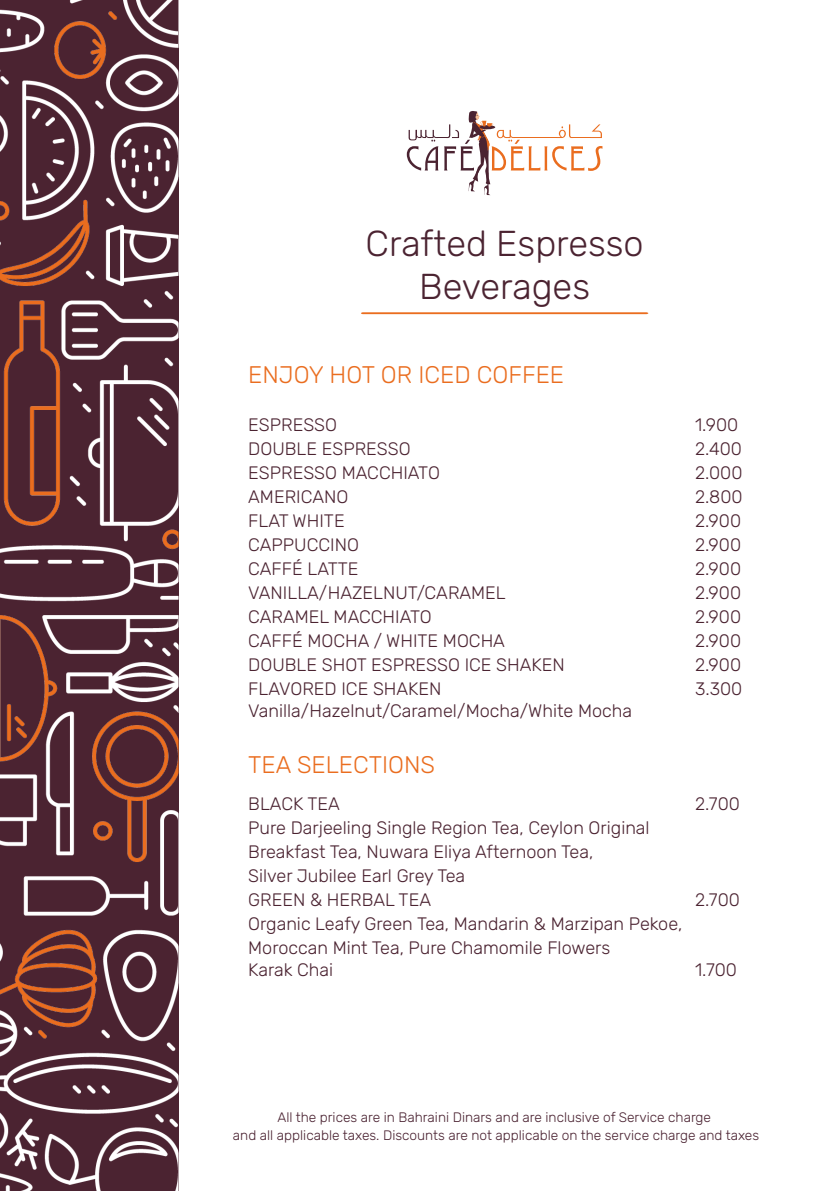
<style>
.page{position:relative;width:840px;height:1191px;background:#fff}
.page>*{position:absolute;margin:0;border:0;box-sizing:border-box;transform-origin:0 0}
.t1{font:300 36px/43.2px "Rubik";color:#4b2331;text-align:center}
.t2{font:300 24px "Rubik";color:#ea6d1f}
.t3{font:300 18px/24px "Rubik";color:#4b2331}
.t4{font:300 13.8px/17.6px "Rubik";color:#4a2231;text-align:center}
</style>
<div class="page">
<img style="left:0;top:0;width:178px;height:1191px">
<svg style="left:361px;top:312px;width:287px;height:2px"></svg>
<svg style="left:406px;top:111px;width:196px;height:84px"></svg>
<h1 class="t1" style="left:365px;top:224px;width:279px">Crafted Espresso<br>Beverages</h1>
<h2 class="t2" style="left:248px;top:358px;width:317px">ENJOY HOT OR ICED COFFEE</h2>
<p class="t3" style="left:248px;top:414px;width:90px">ESPRESSO</p>
<p class="t3" style="left:694px;top:414px;width:45px">1.900</p>
<p class="t3" style="left:248px;top:438px;width:164px">DOUBLE ESPRESSO</p>
<p class="t3" style="left:694px;top:438px;width:48px">2.400</p>
<p class="t3" style="left:248px;top:462px;width:193px">ESPRESSO MACCHIATO</p>
<p class="t3" style="left:694px;top:462px;width:49px">2.000</p>
<p class="t3" style="left:248px;top:486px;width:101px">AMERICANO</p>
<p class="t3" style="left:694px;top:486px;width:49px">2.800</p>
<p class="t3" style="left:248px;top:510px;width:98px">FLAT WHITE</p>
<p class="t3" style="left:694px;top:510px;width:48px">2.900</p>
<p class="t3" style="left:248px;top:534px;width:112px">CAPPUCCINO</p>
<p class="t3" style="left:694px;top:534px;width:47px">2.900</p>
<p class="t3" style="left:248px;top:558px;width:112px">CAFFÉ LATTE</p>
<p class="t3" style="left:694px;top:558px;width:47px">2.900</p>
<p class="t3" style="left:248px;top:582px;width:259px">VANILLA/HAZELNUT/CARAMEL</p>
<p class="t3" style="left:694px;top:582px;width:47px">2.900</p>
<p class="t3" style="left:248px;top:606px;width:185px">CARAMEL MACCHIATO</p>
<p class="t3" style="left:694px;top:606px;width:47px">2.900</p>
<p class="t3" style="left:248px;top:630px;width:258px">CAFFÉ MOCHA / WHITE MOCHA</p>
<p class="t3" style="left:694px;top:630px;width:48px">2.900</p>
<p class="t3" style="left:248px;top:654px;width:318px">DOUBLE SHOT ESPRESSO ICE SHAKEN</p>
<p class="t3" style="left:694px;top:654px;width:47px">2.900</p>
<p class="t3" style="left:248px;top:678px;width:195px">FLAVORED ICE SHAKEN</p>
<p class="t3" style="left:694px;top:678px;width:49px">3.300</p>
<p class="t3" style="left:248px;top:699px;width:385px">Vanilla/Hazelnut/Caramel/Mocha/White Mocha</p>
<h2 class="t2" style="left:248px;top:747px;width:188px">TEA SELECTIONS</h2>
<p class="t3" style="left:248px;top:793px;width:93px">BLACK TEA</p>
<p class="t3" style="left:694px;top:793px;width:46px">2.700</p>
<p class="t3" style="left:248px;top:817px;width:402px">Pure Darjeeling Single Region Tea, Ceylon Original Breakfast Tea, Nuwara Eliya Afternoon Tea,<br>Silver Jubilee Earl Grey Tea<br>GREEN &amp; HERBAL TEA</p>
<p class="t3" style="left:694px;top:889px;width:46px">2.700</p>
<p class="t3" style="left:248px;top:913px;width:435px">Organic Leafy Green Tea, Mandarin &amp; Marzipan Pekoe,<br>Moroccan Mint Tea, Pure Chamomile Flowers</p>
<p class="t3" style="left:248px;top:958px;width:86px">Karak Chai</p>
<p class="t3" style="left:694px;top:958px;width:43px">1.700</p>
<p class="t4" style="left:233px;top:1109px;width:527px">All the prices are in Bahraini Dinars and are inclusive of Service charge<br>and all applicable taxes. Discounts are not applicable on the service charge and taxes</p>
</div>
